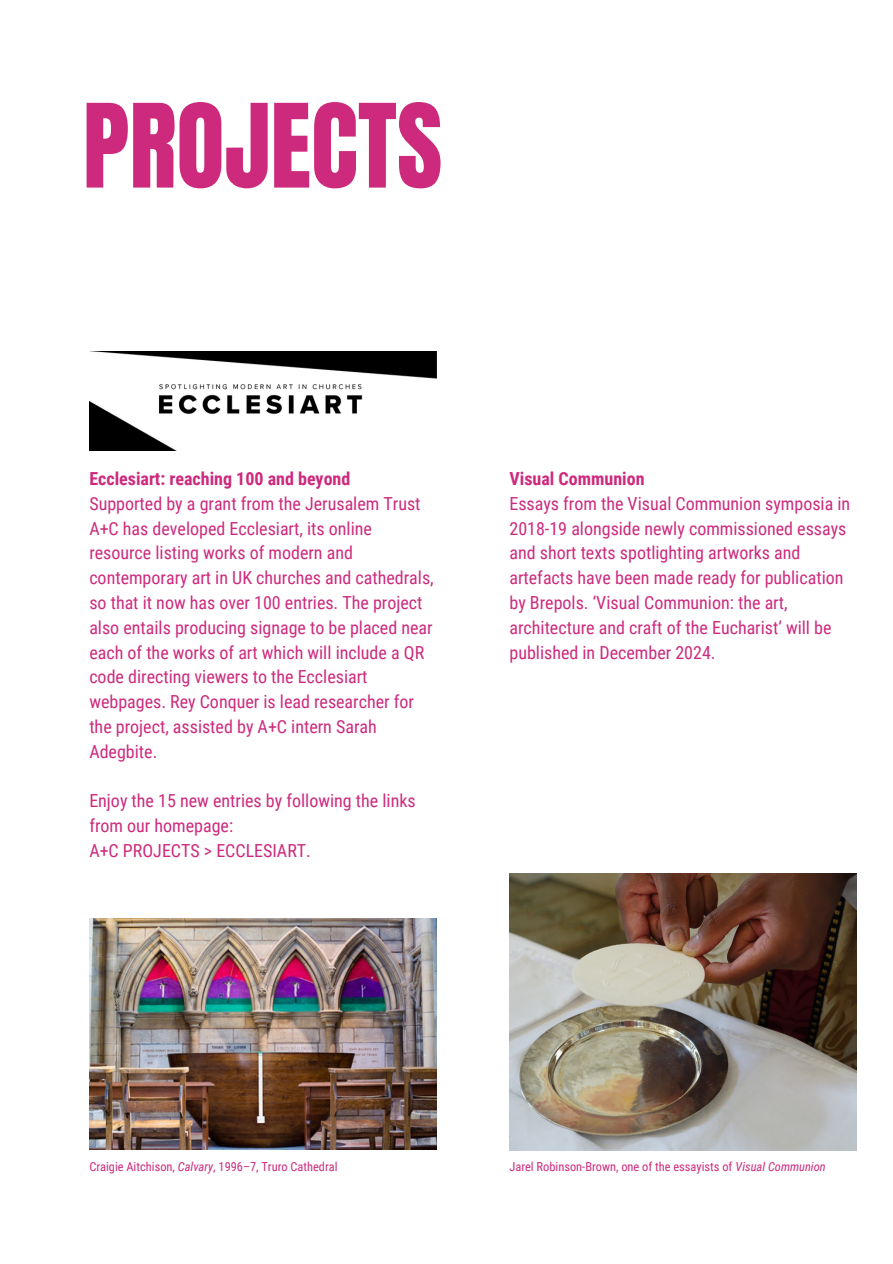
<style>
.page{position:relative;width:893px;height:1264px;background:#fff}
.page>*{position:absolute;margin:0;border:0;box-sizing:border-box;transform-origin:0 0}
.t1{font:98.7px "Anton";color:#cd2a7d}
.t2{font:18px/24.8px "Roboto Condensed";color:#cd2a7d}
.t3{font:12.45px "Roboto Condensed";color:#cd2a7d}
.s1{font-weight:700}
.s2{font-style:italic}
</style>
<div class="page">
<img style="left:509px;top:873px;width:347px;height:276px">
<img style="left:89px;top:918px;width:347px;height:231px">
<img style="left:89px;top:351px;width:347px;height:99px">
<h2 class="t1" style="left:83px;top:75px;width:361px">PROJECTS</h2>
<p class="t2" style="left:89px;top:466px;width:346px"><span class="s1">Ecclesiart: reaching 100 and beyond<br></span>Supported by a grant from the Jerusalem Trust A+C has developed Ecclesiart, its online resource listing works of modern and contemporary art in UK churches and cathedrals, so that it now has over 100 entries. The project also entails producing signage to be placed near each of the works of art which will include a QR code directing viewers to the Ecclesiart webpages. Rey Conquer is lead researcher for the project, assisted by A+C intern Sarah Adegbite.</p>
<p class="t2" style="left:89px;top:788px;width:328px">Enjoy the 15 new entries by following the links from our homepage:<br>A+C PROJECTS &gt; ECCLESIART.</p>
<h2 class="t2" style="left:509px;top:466px;width:342px"><span class="s1">Visual Communion<br></span>Essays from the Visual Communion symposia in 2018-19 alongside newly commissioned essays and short texts spotlighting artworks and artefacts have been made ready for publication by Brepols. ‘Visual Communion: the art, architecture and craft of the Eucharist’ will be published in December 2024.</h2>
<p class="t3" style="left:89px;top:1159px;width:250px">Craigie Aitchison, <span class="s2">Calvary</span>, 1996–7, Truro Cathedral</p>
<p class="t3" style="left:509px;top:1159px;width:318px">Jarel Robinson-Brown, one of the essayists of <span class="s2">Visual Communion</span></p>
</div>
